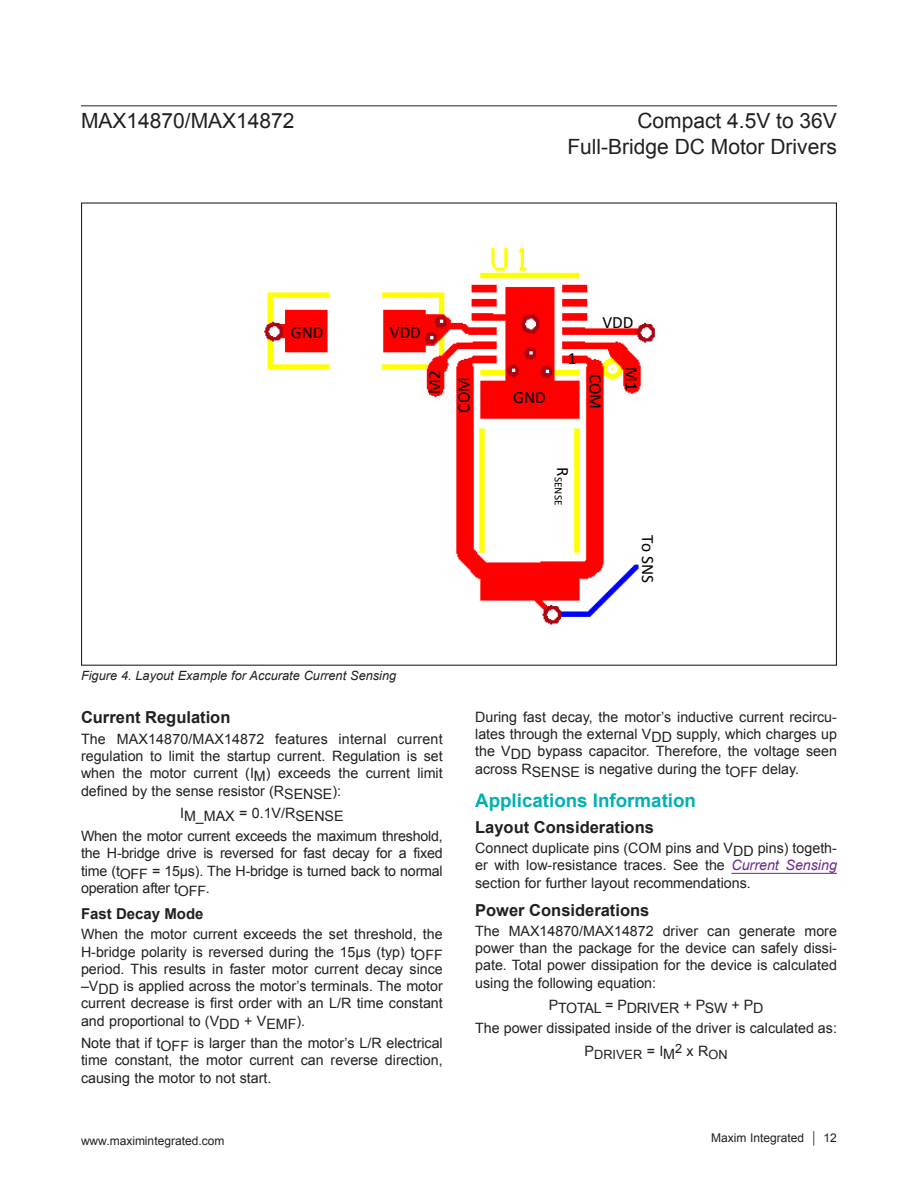
<style>
.page{position:relative;width:918px;height:1188px;background:#fff}
.page>*{position:absolute;margin:0;border:0;box-sizing:border-box;transform-origin:0 0}
.t1{font:21px/25.2px "Arial";color:#231f20;text-align:right}
.H1{font:700 18.75px "Arial";color:#00b1b0}
.t2{font:17.25px "Calibri";color:#000}
.H2{font:700 16.5px "Arial";color:#231f20}
.H3{font:700 15px "Arial";color:#231f20}
.Body_Text{font:14.25px/17.2px "Arial";color:#231f20;text-align:justify}
.Caption_-_Figures{font:italic 12.75px "Arial";color:#231f20}
.Body_Text-2{font:12.75px "Arial";color:#231f20}
.t3{font:12px "Arial";color:#231f20}
.t4{font:11.1px "Calibri";letter-spacing:.01em;color:#000}
.s1{font-style:italic;color:#6e298d}
.s2{font-size:14.25px}
</style>
<div class="page">
<hr style="left:731px;top:873px;width:106px;height:1px;background:#6e298d">
<img style="left:264px;top:247px;width:391px;height:378px">
<hr style="left:81px;top:105px;width:756px;height:1px;background:#231f20">
<h1 class="t1" style="left:81px;top:109px;width:215px">MAX14870/MAX14872</h1>
<h1 class="t1" style="left:567px;top:109px;width:271px">Compact 4.5V to 36V<br>Full-Bridge DC Motor Drivers</h1>
<p class="t2" style="left:291px;top:320px;width:34px">GND</p>
<p class="t2" style="left:390px;top:320px;width:32px">VDD</p>
<p class="t2" style="left:423px;top:394px;width:25px;rotate:-90deg">M2</p>
<p class="t2" style="left:452px;top:413px;width:37px;rotate:-90deg">COM</p>
<p class="t2" style="left:513px;top:386px;width:34px">GND</p>
<p class="t2" style="left:568px;top:346px;width:10px">1</p>
<p class="t2" style="left:602px;top:311px;width:32px">VDD</p>
<p class="t2" style="left:608px;top:374px;width:37px;rotate:90deg">COM</p>
<p class="t2" style="left:644px;top:367px;width:25px;rotate:90deg">M1</p>
<p class="t4" style="left:566px;top:467px;width:40px;rotate:90deg"><sup>R</sup>SENSE</p>
<p class="t2" style="left:660px;top:535px;width:50px;rotate:90deg">To SNS</p>
<p class="Caption_-_Figures" style="left:81px;top:667px;width:317px">Figure 4. Layout Example for Accurate Current Sensing</p>
<p class="H2" style="left:81px;top:707px;width:151px">Current Regulation</p>
<p class="Body_Text" style="left:81px;top:730px;width:363px">The MAX14870/MAX14872 features internal current regulation to limit the startup current. Regulation is set when the motor current (IM) exceeds the current limit defined by the sense resistor (RSENSE):</p>
<p class="Body_Text" style="left:180px;top:808px;width:165px">IM_MAX = 0.1V/RSENSE</p>
<p class="Body_Text" style="left:81px;top:828px;width:363px">When the motor current exceeds the maximum threshold, the H-bridge drive is reversed for fast decay for a fixed time (tOFF = 15μs). The H-bridge is turned back to normal operation after tOFF.</p>
<p class="H3" style="left:81px;top:904px;width:124px">Fast Decay Mode</p>
<p class="Body_Text" style="left:81px;top:926px;width:363px">When the motor current exceeds the set threshold, the H-bridge polarity is reversed during the 15μs (typ) tOFF period. This results in faster motor current decay since –VDD is applied across the motor’s terminals. The motor current decrease is first order with an L/R time constant and proportional to (VDD + VEMF).</p>
<p class="Body_Text" style="left:81px;top:1035px;width:363px">Note that if tOFF is larger than the motor’s L/R electrical time constant, the motor current can reverse direction, causing the motor to not start.</p>
<p class="Body_Text" style="left:475px;top:708px;width:363px">During fast decay, the motor’s inductive current recircu&shy;lates through the external VDD supply, which charges up the VDD bypass capacitor. Therefore, the voltage seen across RSENSE is negative during the tOFF delay.</p>
<p class="H1" style="left:475px;top:788px;width:222px">Applications Information</p>
<p class="H2" style="left:475px;top:816px;width:180px">Layout Considerations</p>
<p class="Body_Text" style="left:475px;top:840px;width:363px">Connect duplicate pins (COM pins and VDD pins) togeth&shy;er with low-resistance traces. See the <span class="s1">Current Sensing </span>section for further layout recommendations.</p>
<p class="H2" style="left:475px;top:899px;width:176px">Power Considerations</p>
<p class="Body_Text" style="left:475px;top:923px;width:363px">The MAX14870/MAX14872 driver can generate more power than the package for the device can safely dissi&shy;pate. Total power dissipation for the device is calculated using the following equation:</p>
<p class="Body_Text" style="left:549px;top:1000px;width:216px">PTOTAL = PDRIVER + PSW + PD</p>
<p class="Body_Text" style="left:475px;top:1020px;width:363px">The power dissipated inside of the driver is calculated as:</p>
<p class="Body_Text-2" style="left:585px;top:1046px;width:144px"><sup>P</sup>DRIVER <sup>=</sup> <sup>I</sup><span class="s2">M</span>2 <sup>x</sup> <sup>R</sup>ON</p>
<p class="t3" style="left:81px;top:1133px;width:145px">www.maximintegrated.com</p>
<p class="t3" style="left:711px;top:1130px;width:127px">Maxim Integrated │ 12</p>
</div>
